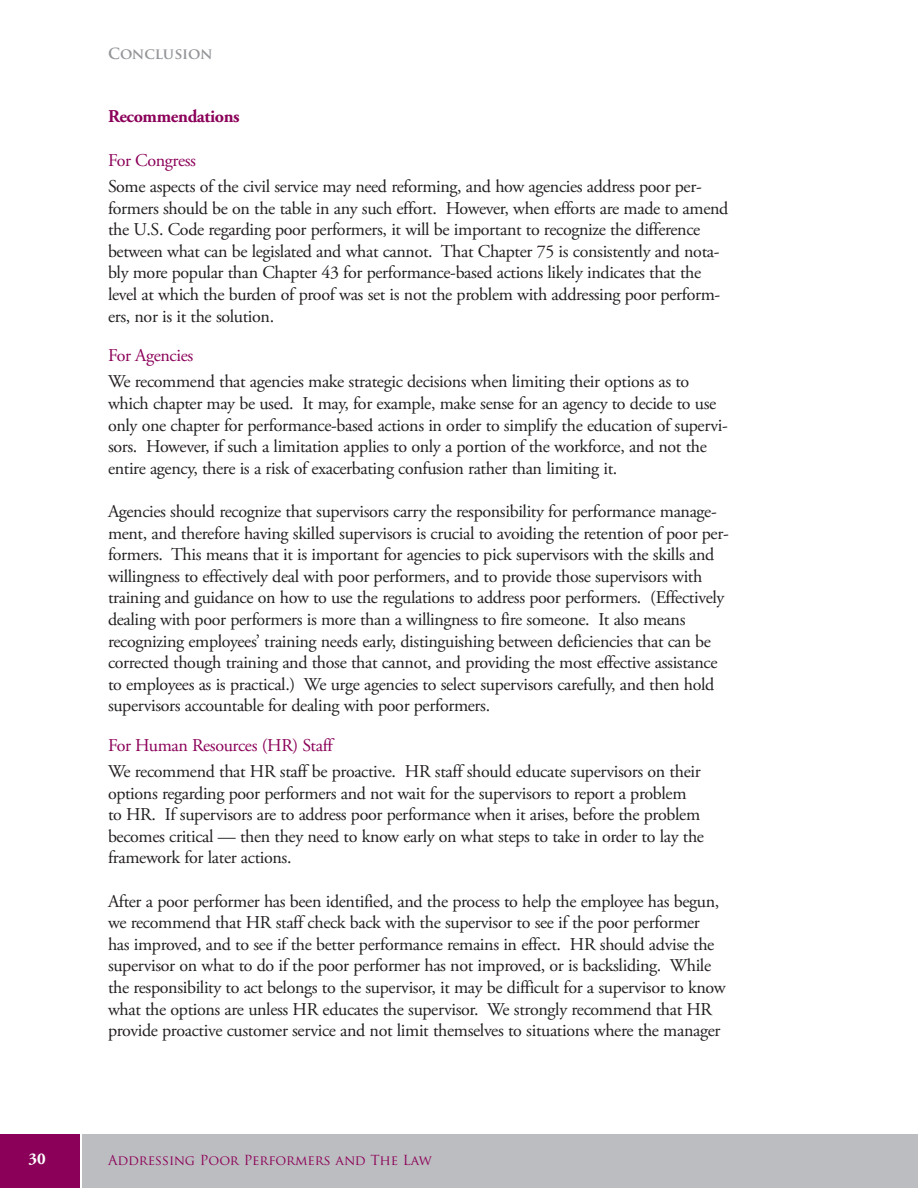
<style>
.page{position:relative;width:918px;height:1188px;background:#fff}
.page>*{position:absolute;margin:0;border:0;box-sizing:border-box;transform-origin:0 0}
.t1{font:18px/21.6px "Adobe Garamond Pro";letter-spacing:-.02em;color:#231f20}
.t2{font:18px/21.6px "Adobe Garamond Pro";letter-spacing:-.135em;color:#231f20}
.t3{font:18px/21.6px "Adobe Garamond Pro";letter-spacing:-.07em;color:#231f20}
.t4{font:18px/21.6px "Adobe Garamond Pro";letter-spacing:-.04em;color:#231f20}
.t5{font:18px "Adobe Garamond Pro";letter-spacing:-.045em;color:#8b0159}
.t6{font:700 18px "Adobe Garamond Pro";letter-spacing:-.02em;color:#8b0159}
.Subhead_14_15{font:700 16.5px "Adobe Garamond Pro";color:#fff}
.Subhead_14_15-2{font:700 15px "Trajan Pro";letter-spacing:-.01em;color:#939598}
.t7{font:13.5px "Trajan Pro";letter-spacing:-.005em;color:#8b0159}
</style>
<div class="page">
<div style="left:0;top:1134px;width:79px;height:54px;background:#8b0159"></div>
<div style="left:82px;top:1134px;width:836px;height:54px;background:#bcbdc0"></div>
<p class="Subhead_14_15" style="left:28px;top:1150px;width:19px">30</p>
<p class="Subhead_14_15-2" style="left:108px;top:45px;width:106px">CONCLUSION</p>
<h2 class="t6" style="left:108px;top:106px;width:133px">Recommendations</h2>
<h3 class="t5" style="left:108px;top:149px;width:90px">For Congress</h3>
<p class="t1" style="left:108px;top:176px;width:622px">Some aspects of the civil service may need reforming, and how agencies address poor per&shy;formers should be on the table in any such effort. However, when efforts are made to amend the U.S. Code regarding poor performers, it will be important to recognize the difference between what can be legislated and what cannot. That Chapter 75 is consistently and nota&shy;bly more popular than Chapter 43 for performance-based actions likely indicates that the level at which the burden of proof was set is not the problem with addressing poor perform&shy;ers, nor is it the solution.</p>
<h3 class="t5" style="left:108px;top:345px;width:87px">For Agencies</h3>
<p class="t3" style="left:108px;top:371px;width:621px">We recommend that agencies make strategic decisions when limiting their options as to which chapter may be used. It may, for example, make sense for an agency to decide to use only one chapter for performance-based actions in order to simplify the education of supervi&shy;sors. However, if such a limitation applies to only a portion of the workforce, and not the entire agency, there is a risk of exacerbating confusion rather than limiting it.</p>
<p class="t2" style="left:108px;top:501px;width:622px">Agencies should recognize that supervisors carry the responsibility for performance manage&shy;ment, and therefore having skilled supervisors is crucial to avoiding the retention of poor per&shy;formers. This means that it is important for agencies to pick supervisors with the skills and willingness to effectively deal with poor performers, and to provide those supervisors with training and guidance on how to use the regulations to address poor performers. (Effectively dealing with poor performers is more than a willingness to fire someone. It also means recognizing employees’ training needs early, distinguishing between deficiencies that can be corrected though training and those that cannot, and providing the most effective assistance to employees as is practical.) We urge agencies to select supervisors carefully, and then hold supervisors accountable for dealing with poor performers.</p>
<h3 class="t5" style="left:108px;top:734px;width:228px">For Human Resources (HR) Staff</h3>
<p class="t4" style="left:108px;top:761px;width:598px">We recommend that HR staff be proactive. HR staff should educate supervisors on their options regarding poor performers and not wait for the supervisors to report a problem to HR. If supervisors are to address poor performance when it arises, before the problem becomes critical — then they need to know early on what steps to take in order to lay the framework for later actions.</p>
<p class="t1" style="left:108px;top:891px;width:620px">After a poor performer has been identified, and the process to help the employee has begun, we recommend that HR staff check back with the supervisor to see if the poor performer has improved, and to see if the better performance remains in effect. HR should advise the supervisor on what to do if the poor performer has not improved, or is backsliding. While the responsibility to act belongs to the supervisor, it may be difficult for a supervisor to know what the options are unless HR educates the supervisor. We strongly recommend that HR provide proactive customer service and not limit themselves to situations where the manager</p>
<p class="t7" style="left:108px;top:1151px;width:325px">Addressing Poor Performers and The Law</p>
</div>
